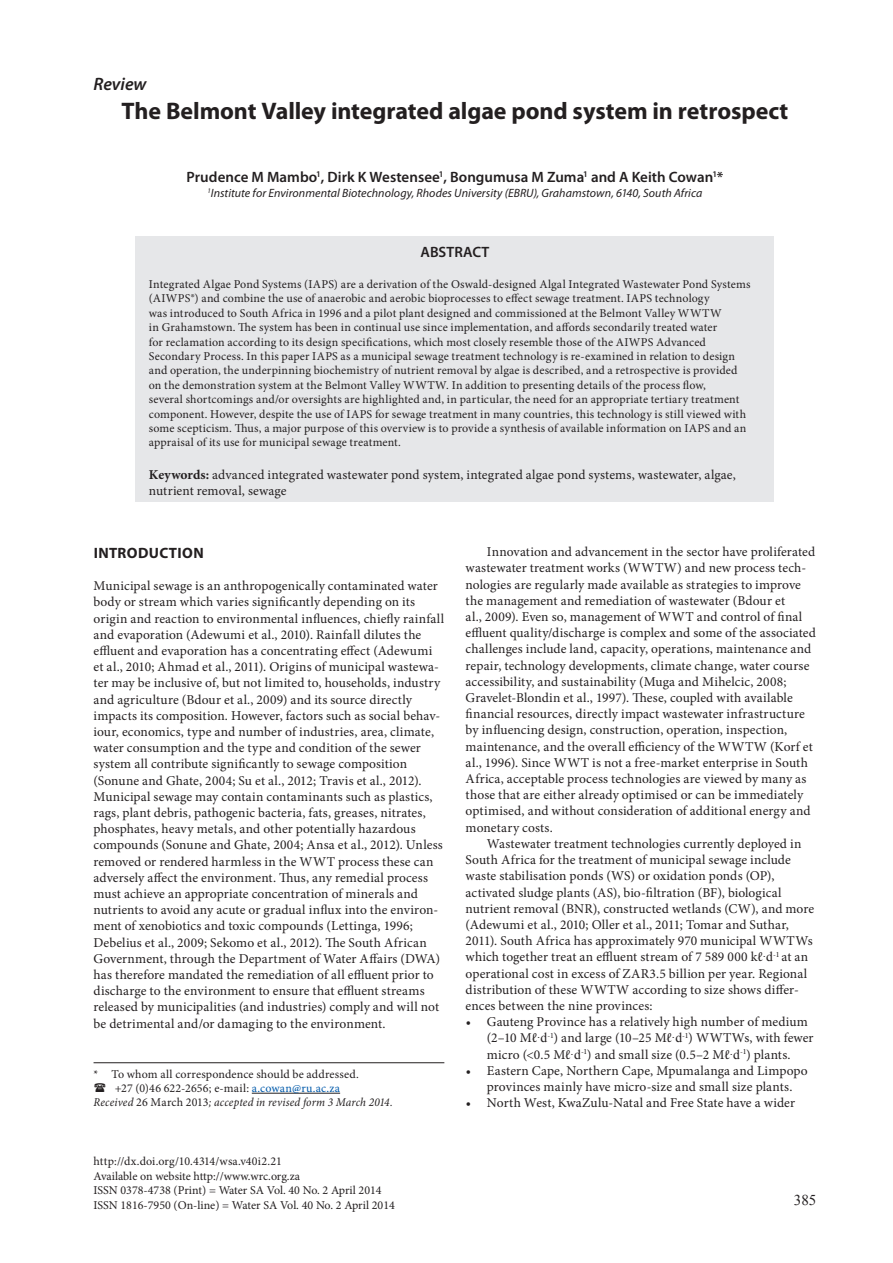
<style>
.page{position:relative;width:893px;height:1263px;background:#fff}
.page>*{position:absolute;margin:0;border:0;box-sizing:border-box;transform-origin:0 0}
.Headline{font:700 24px "Myriad Pro";letter-spacing:-.005em;color:#231f20}
.Table_heading_1{font:italic 600 18px "Myriad Pro";letter-spacing:-.005em;color:#231f20}
.Author{font:600 15px "Myriad Pro";color:#231f20}
.Subhead_1{font:700 15px "Myriad Pro";letter-spacing:.025em;color:#231f20}
.t1{font:15px "Times New Roman";color:#231f20}
.Body_text_no_indent{font:13.5px/16.2px "Minion Pro";letter-spacing:.01em;color:#231f20}
.Body_Text{font:13.5px/16.2px "Minion Pro";letter-spacing:.01em;color:#231f20}
.Keywords{font:13.5px/16.2px "Minion Pro";letter-spacing:.01em;color:#231f20}
.Abstract{font:12px/14.4px "Minion Pro";letter-spacing:.01em;color:#231f20}
.Body_text_2{font:12px "Minion Pro";letter-spacing:.01em;color:#231f20}
.Address{font:italic 12px "Myriad Pro";letter-spacing:.005em;color:#231f20}
.Body_text_2-2{font:italic 12px "Minion Pro";letter-spacing:.015em;color:#231f20;scale:.95 1}
.s1{font-weight:700}
.s2{color:#015aaa}
.s3{font-style:normal}
.s4{font-family:"Times New Roman"}
</style>
<div class="page">
<div style="left:135px;top:236px;width:638px;height:266px;background:#e6e7e9"></div>
<hr style="left:252px;top:1093px;width:88px;height:1px;background:#231f20">
<hr style="left:94px;top:1062px;width:350px;height:1px;background:#231f20">
<p class="Table_heading_1" style="left:94px;top:73px;width:55px">Review</p>
<p class="Headline" style="left:122px;top:95px;width:668px">The Belmont Valley integrated algae pond system in retrospect</p>
<p class="Author" style="left:187px;top:168px;width:538px">Prudence M Mambo<sup>1</sup>, Dirk K Westensee<sup>1</sup>, Bongumusa M Zuma<sup>1</sup> and A Keith Cowan<sup>1</sup>*</p>
<p class="Address" style="left:208px;top:186px;width:496px"><sup>1</sup>Institute for Environmental Biotechnology, Rhodes University (EBRU), Grahamstown, 6140, South Africa</p>
<p class="Author" style="left:420px;top:243px;width:70px">ABSTRACT</p>
<p class="Abstract" style="left:149px;top:277px;width:603px">Integrated Algae Pond Systems (IAPS) are a derivation of the Oswald-designed Algal Integrated Wastewater Pond Systems (AIWPS®) and combine the use of anaerobic and aerobic bioprocesses to effect sewage treatment. IAPS technology<br>was introduced to South Africa in 1996 and a pilot plant designed and commissioned at the Belmont Valley WWTW<br>in Grahamstown. The system has been in continual use since implementation, and affords secondarily treated water<br>for reclamation according to its design specifications, which most closely resemble those of the AIWPS Advanced Secondary Process. In this paper IAPS as a municipal sewage treatment technology is re-examined in relation to design and operation, the underpinning biochemistry of nutrient removal by algae is described, and a retrospective is provided on the demonstration system at the Belmont Valley WWTW. In addition to presenting details of the process flow,<br>several shortcomings and/or oversights are highlighted and, in particular, the need for an appropriate tertiary treatment component. However, despite the use of IAPS for sewage treatment in many countries, this technology is still viewed with some scepticism. Thus, a major purpose of this overview is to provide a synthesis of available information on IAPS and an appraisal of its use for municipal sewage treatment.</p>
<p class="Keywords" style="left:149px;top:466px;width:589px"><span class="s1">Keywords:</span> advanced integrated wastewater pond system, integrated algae pond systems, wastewater, algae, nutrient removal, sewage</p>
<p class="Subhead_1" style="left:94px;top:543px;width:112px">INTRODUCTION</p>
<p class="Body_text_no_indent" style="left:94px;top:578px;width:352px">Municipal sewage is an anthropogenically contaminated water body or stream which varies significantly depending on its origin and reaction to environmental influences, chiefly rainfall and evaporation (Adewumi et al., 2010). Rainfall dilutes the effluent and evaporation has a concentrating effect (Adewumi et al., 2010; Ahmad et al., 2011). Origins of municipal wastewa&shy;ter may be inclusive of, but not limited to, households, industry and agriculture (Bdour et al., 2009) and its source directly impacts its composition. However, factors such as social behav&shy;iour, economics, type and number of industries, area, climate, water consumption and the type and condition of the sewer system all contribute significantly to sewage composition (Sonune and Ghate, 2004; Su et al., 2012; Travis et al., 2012).<br>Municipal sewage may contain contaminants such as plastics, rags, plant debris, pathogenic bacteria, fats, greases, nitrates, phosphates, heavy metals, and other potentially hazardous compounds (Sonune and Ghate, 2004; Ansa et al., 2012). Unless removed or rendered harmless in the WWT process these can adversely affect the environment. Thus, any remedial process must achieve an appropriate concentration of minerals and nutrients to avoid any acute or gradual influx into the environ&shy;ment of xenobiotics and toxic compounds (Lettinga, 1996; Debelius et al., 2009; Sekomo et al., 2012). The South African Government, through the Department of Water Affairs (DWA) has therefore mandated the remediation of all effluent prior to discharge to the environment to ensure that effluent streams released by municipalities (and industries) comply and will not be detrimental and/or damaging to the environment.</p>
<p class="Body_text_2" style="left:94px;top:1066px;width:267px">* To whom all correspondence should be addressed.</p>
<p class="Body_text_2" style="left:115px;top:1080px;width:227px">+27 (0)46 622-2656; e-mail: <span class="s2">a.cowan@ru.ac.za</span></p>
<p class="Body_text_2-2" style="left:94px;top:1094px;width:316px">Received <span class="s3">26 March 2013</span>; accepted in revised form 3 March 2014.</p>
<p class="Body_Text" style="left:466px;top:544px;width:352px;text-indent:21px">Innovation and advancement in the sector have proliferated wastewater treatment works (WWTW) and new process tech&shy;nologies are regularly made available as strategies to improve the management and remediation of wastewater (Bdour et<br>al., 2009). Even so, management of WWT and control of final effluent quality/discharge is complex and some of the associated challenges include land, capacity, operations, maintenance and repair, technology developments, climate change, water course accessibility, and sustainability (Muga and Mihelcic, 2008; Gravelet-Blondin et al., 1997). These, coupled with available financial resources, directly impact wastewater infrastructure by influencing design, construction, operation, inspection, maintenance, and the overall efficiency of the WWTW (Korf et al., 1996). Since WWT is not a free-market enterprise in South Africa, acceptable process technologies are viewed by many as those that are either already optimised or can be immediately optimised, and without consideration of additional energy and monetary costs.</p>
<p class="Body_Text" style="left:466px;top:835px;width:350px;text-indent:21px">Wastewater treatment technologies currently deployed in South Africa for the treatment of municipal sewage include waste stabilisation ponds (WS) or oxidation ponds (OP), activated sludge plants (AS), bio-filtration (BF), biological nutrient removal (BNR), constructed wetlands (CW), and more (Adewumi et al., 2010; Oller et al., 2011; Tomar and Suthar, 2011). South Africa has approximately 970 municipal WWTWs which together treat an effluent stream of 7 589 000 kℓ<span class="s4">·d</span><sup>-1</sup> at an operational cost in excess of ZAR3.5 billion per year. Regional distribution of these WWTW according to size shows differ&shy;ences between the nine provinces:</p>
<p class="Body_text_no_indent" style="left:487px;top:1014px;width:328px;text-indent:-21px">• Gauteng Province has a relatively high number of medium (2–10 Mℓ<span class="s4">·d</span><sup>-1</sup>) and large (10–25 Mℓ<span class="s4">·d</span><sup>-1</sup>) WWTWs, with fewer micro (&lt;0.5 Mℓ<span class="s4">·d</span><sup>-1</sup>) and small size (0.5–2 Mℓ<span class="s4">·d</span><sup>-1</sup>) plants.</p>
<p class="Body_text_no_indent" style="left:466px;top:1062px;width:343px;text-align:center">• Eastern Cape, Northern Cape, Mpumalanga and Limpopo provinces mainly have micro-size and small size plants.</p>
<p class="Body_text_no_indent" style="left:466px;top:1095px;width:331px">• North West, KwaZulu-Natal and Free State have a wider</p>
<p class="Body_text_2" style="left:94px;top:1153px;width:190px">http://dx.doi.org/10.4314/wsa.v40i2.21</p>
<p class="Abstract" style="left:94px;top:1169px;width:208px">Available on website http://www.wrc.org.za</p>
<p class="Abstract" style="left:94px;top:1183px;width:290px">ISSN 0378-4738 (Print) = Water SA Vol. 40 No. 2 April 2014</p>
<p class="Abstract" style="left:94px;top:1197px;width:303px">ISSN 1816-7950 (On-line) = Water SA Vol. 40 No. 2 April 2014</p>
<p class="t1" style="left:794px;top:1190px;width:24px">385</p>
</div>
